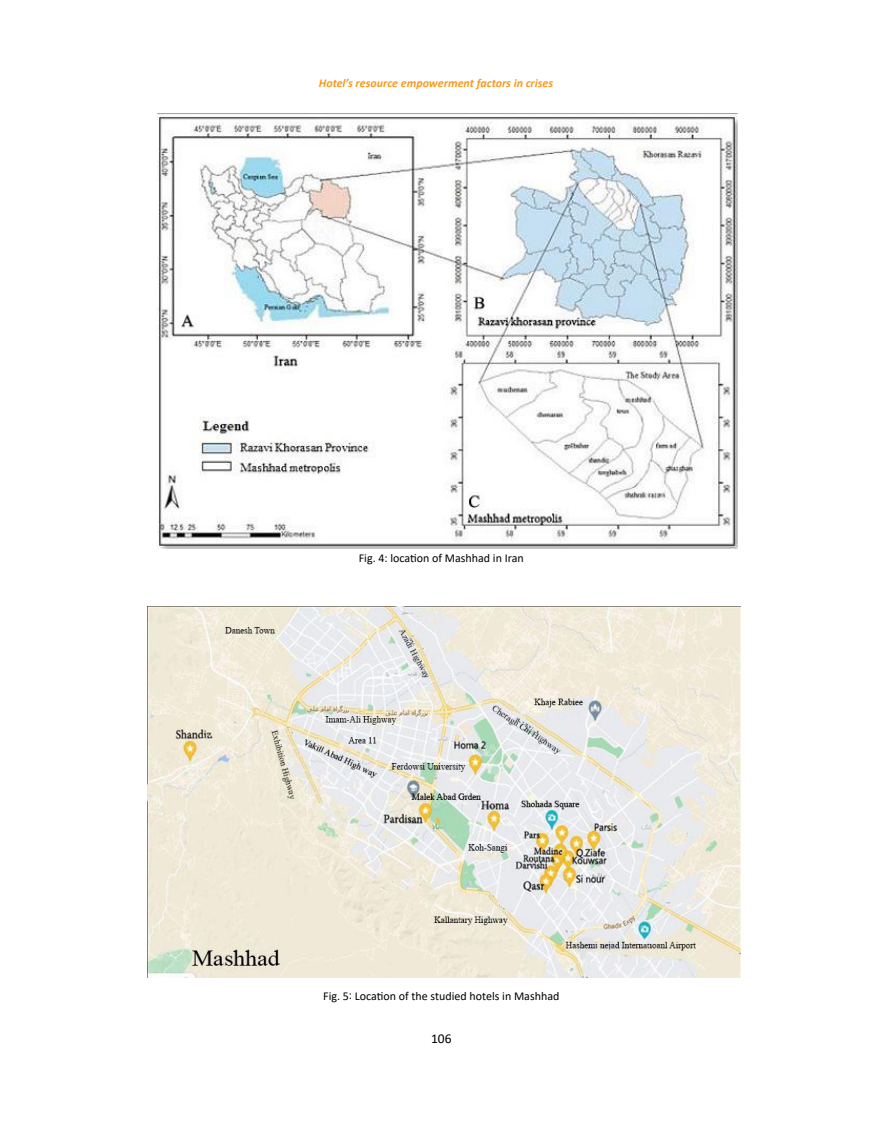
<style>
.page{position:relative;width:872px;height:1127px;background:#fff}
.page>*{position:absolute;margin:0;border:0;box-sizing:border-box;transform-origin:0 0}
.t1{font:13.5px "Calibri";color:#000}
.t2{font:12px "Calibri";color:#000}
.t3{font:italic 700 12px "Calibri";color:#f8991d}
</style>
<div class="page">
<img style="left:147px;top:606px;width:593px;height:371px">
<img style="left:158px;top:114px;width:579px;height:434px">
<p class="t3" style="left:319px;top:75px;width:236px">Hotel’s resource empowerment factors in crises</p>
<p class="t2" style="left:359px;top:550px;width:166px">Fig. 4: location of Mashhad in Iran</p>
<p class="t2" style="left:323px;top:987px;width:238px">Fig. 5: Location of the studied hotels in Mashhad</p>
<p class="t1" style="left:431px;top:1029px;width:22px">106</p>
</div>
